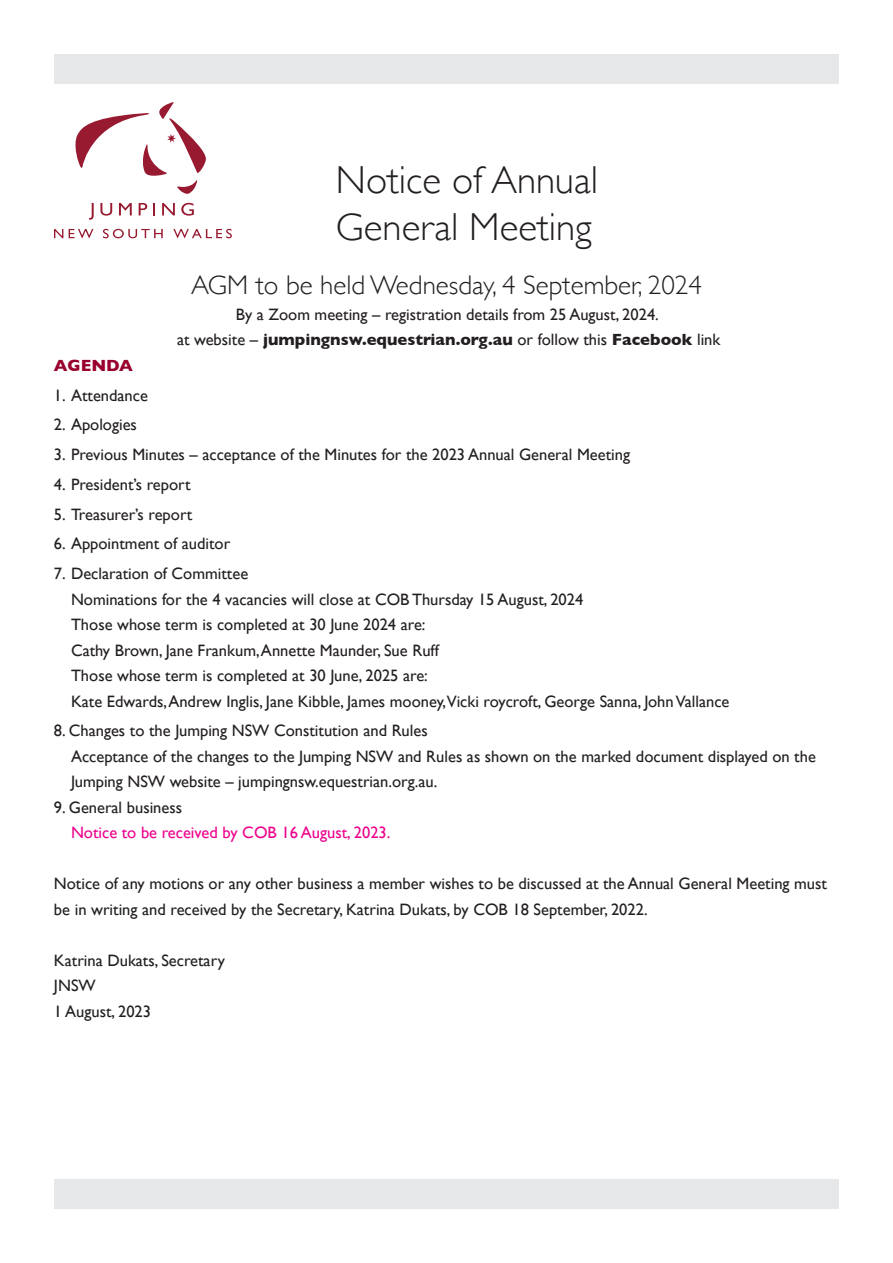
<style>
.page{position:relative;width:893px;height:1263px;background:#fff}
.page>*{position:absolute;margin:0;border:0;box-sizing:border-box;transform-origin:0 0}
.t1{font:300 39px/46.8px "Gill Sans";color:#231f20}
.t2{font:300 27px "Gill Sans";color:#231f20}
.t3{font:16.5px/25.5px "Gill Sans";color:#231f20}
.t4{font:16.5px "Gill Sans";color:#ed028c}
.t5{font:700 16.5px "Gill Sans";color:#98012d}
.s1{font-weight:700}
</style>
<div class="page">
<svg style="left:75px;top:102px;width:131px;height:92px"></svg>
<svg style="left:89px;top:203px;width:5px;height:17px"></svg>
<svg style="left:100px;top:203px;width:12px;height:13px"></svg>
<svg style="left:119px;top:203px;width:13px;height:12px"></svg>
<svg style="left:139px;top:203px;width:8px;height:12px"></svg>
<svg style="left:153px;top:203px;width:2px;height:12px"></svg>
<svg style="left:162px;top:203px;width:13px;height:12px"></svg>
<svg style="left:181px;top:203px;width:13px;height:13px"></svg>
<svg style="left:54px;top:229px;width:9px;height:9px"></svg>
<svg style="left:69px;top:229px;width:24px;height:9px"></svg>
<svg style="left:103px;top:229px;width:60px;height:9px"></svg>
<svg style="left:173px;top:229px;width:59px;height:9px"></svg>
<div style="left:54px;top:54px;width:785px;height:30px;background:#e6e7e9"></div>
<div style="left:54px;top:1179px;width:785px;height:30px;background:#e6e7e9"></div>
<h1 class="t1" style="left:336px;top:155px;width:264px">Notice of Annual<br>General Meeting</h1>
<h2 class="t2" style="left:191px;top:264px;width:512px">AGM to be held Wednesday, 4 September, 2024</h2>
<p class="t3" style="left:177px;top:301px;width:545px;text-align:center">By a Zoom meeting – registration details from 25 August, 2024.<br>at website – <span class="s1">jumpingnsw.equestrian.org.au</span> or follow this <span class="s1">Facebook</span> link</p>
<p class="t5" style="left:54px;top:352px;width:80px">AGENDA</p>
<p class="t3" style="left:54px;top:382px;width:96px">1. Attendance</p>
<p class="t3" style="left:54px;top:412px;width:85px">2. Apologies</p>
<p class="t3" style="left:54px;top:442px;width:578px">3. Previous Minutes – acceptance of the Minutes for the 2023 Annual General Meeting</p>
<p class="t3" style="left:54px;top:471px;width:138px">4. President’s report</p>
<p class="t3" style="left:54px;top:501px;width:140px">5. Treasurer’s report</p>
<p class="t3" style="left:54px;top:531px;width:178px">6. Appointment of auditor</p>
<p class="t3" style="left:71px;top:561px;width:660px;text-indent:-17px">7. Declaration of Committee<br>Nominations for the 4 vacancies will close at COB Thursday 15 August, 2024<br>Those whose term is completed at 30 June 2024 are:<br>Cathy Brown, Jane Frankum, Annette Maunder, Sue Ruff<br>Those whose term is completed at 30 June, 2025 are:<br>Kate Edwards, Andrew Inglis, Jane Kibble, James mooney,Vicki roycroft, George Sanna, John Vallance</p>
<p class="t3" style="left:71px;top:718px;width:746px;text-indent:-17px">8. Changes to the Jumping NSW Constitution and Rules<br>Acceptance of the changes to the Jumping NSW and Rules as shown on the marked document displayed on the<br>Jumping NSW website – jumpingnsw.equestrian.org.au.</p>
<p class="t3" style="left:54px;top:794px;width:130px">9. General business</p>
<p class="t4" style="left:71px;top:823px;width:321px">Notice to be received by COB 16 August, 2023.</p>
<p class="t3" style="left:54px;top:871px;width:774px">Notice of any motions or any other business a member wishes to be discussed at the Annual General Meeting must be in writing and received by the Secretary, Katrina Dukats, by COB 18 September, 2022.</p>
<p class="t3" style="left:54px;top:947px;width:172px">Katrina Dukats, Secretary<br>JNSW<br>1 August, 2023</p>
</div>
